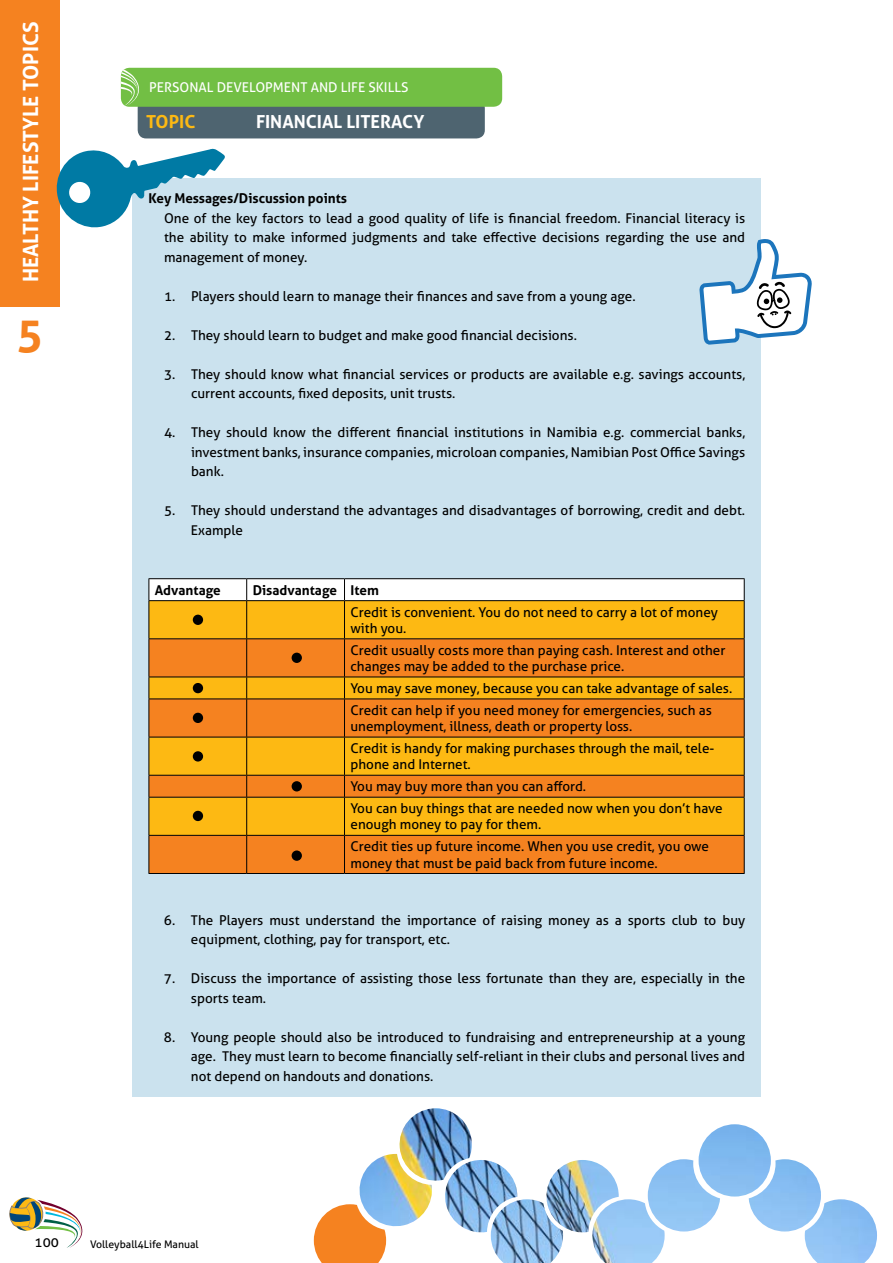
<style>
.page{position:relative;width:893px;height:1263px;background:#fff}
.page>*{position:absolute;margin:0;border:0;box-sizing:border-box;transform-origin:0 0}
.t1{font:700 45px "Aller";color:#f58220}
.t2{font:700 21px "Aller";color:#fff}
.t3{font:700 18px "Aller";color:#fff}
.t4{font:700 18px "Aller";color:#fdb913}
.t5{font:13.5px/19.5px "Aller";color:#000}
.t6{font:700 13.5px "Aller";color:#000}
.t7{font:13.5px "Aller";color:#fff}
.t8{font:10.5px "Aller";color:#000}
</style>
<div class="page">
<svg style="left:9px;top:1197px;width:74px;height:51px"></svg>
<img style="left:359px;top:1108px;width:518px;height:155px">
<div style="left:0;top:0;width:60px;height:306px;background:#f58220"></div>
<svg style="left:314px;top:1204px;width:72px;height:59px;background:#ed9850"></svg>
<div style="left:138px;top:99px;width:347px;height:39px;background:#4e6470;border-radius:9px"></div>
<div style="left:121px;top:68px;width:381px;height:39px;background:#72bf44;border-radius:9px"></div>
<svg style="left:121px;top:68px;width:30px;height:39px"></svg>
<div style="left:133px;top:179px;width:628px;height:918px;background:#cbe2ee"></div>
<svg style="left:699px;top:239px;width:113px;height:106px"></svg>
<svg style="left:56px;top:148px;width:170px;height:83px"></svg>
<div style="left:150px;top:601px;width:594px;height:37px;background:#fdb913"></div>
<svg style="left:150px;top:639px;width:594px;height:234px;background:#f5971a"></svg>
<hr style="left:149px;top:578px;width:98px;height:1px;background:#000">
<hr style="left:247px;top:578px;width:97px;height:1px;background:#000">
<hr style="left:344px;top:578px;width:401px;height:1px;background:#000">
<div style="left:149px;top:579px;width:596px;height:21px;background:#fff"></div>
<hr style="left:149px;top:600px;width:98px;height:1px;background:#000">
<hr style="left:149px;top:601px;width:1px;height:37px;background:#000">
<hr style="left:247px;top:600px;width:97px;height:1px;background:#000">
<hr style="left:246px;top:601px;width:1px;height:37px;background:#000">
<hr style="left:344px;top:600px;width:401px;height:1px;background:#000">
<hr style="left:344px;top:601px;width:1px;height:37px;background:#000">
<hr style="left:744px;top:601px;width:1px;height:37px;background:#000">
<hr style="left:149px;top:638px;width:98px;height:1px;background:#000">
<hr style="left:149px;top:639px;width:1px;height:38px;background:#000">
<hr style="left:247px;top:638px;width:97px;height:1px;background:#000">
<hr style="left:246px;top:639px;width:1px;height:38px;background:#000">
<hr style="left:344px;top:638px;width:401px;height:1px;background:#000">
<hr style="left:344px;top:639px;width:1px;height:38px;background:#000">
<hr style="left:744px;top:639px;width:1px;height:38px;background:#000">
<hr style="left:149px;top:677px;width:98px;height:1px;background:#000">
<svg style="left:149px;top:677px;width:1px;height:21px"></svg>
<hr style="left:247px;top:677px;width:97px;height:1px;background:#000">
<svg style="left:246px;top:677px;width:1px;height:21px"></svg>
<hr style="left:344px;top:677px;width:401px;height:1px;background:#000">
<svg style="left:344px;top:677px;width:1px;height:21px"></svg>
<svg style="left:744px;top:677px;width:1px;height:21px"></svg>
<hr style="left:149px;top:698px;width:98px;height:1px;background:#000">
<hr style="left:149px;top:699px;width:1px;height:38px;background:#000">
<hr style="left:247px;top:698px;width:97px;height:1px;background:#000">
<hr style="left:246px;top:699px;width:1px;height:38px;background:#000">
<hr style="left:344px;top:698px;width:401px;height:1px;background:#000">
<hr style="left:344px;top:699px;width:1px;height:38px;background:#000">
<hr style="left:744px;top:699px;width:1px;height:38px;background:#000">
<hr style="left:149px;top:737px;width:98px;height:1px;background:#000">
<hr style="left:149px;top:737px;width:1px;height:38px;background:#000">
<hr style="left:247px;top:737px;width:97px;height:1px;background:#000">
<hr style="left:246px;top:737px;width:1px;height:38px;background:#000">
<hr style="left:344px;top:737px;width:401px;height:1px;background:#000">
<hr style="left:344px;top:737px;width:1px;height:38px;background:#000">
<hr style="left:744px;top:737px;width:1px;height:38px;background:#000">
<hr style="left:149px;top:775px;width:98px;height:1px;background:#000">
<svg style="left:149px;top:776px;width:1px;height:21px"></svg>
<hr style="left:247px;top:775px;width:97px;height:1px;background:#000">
<svg style="left:246px;top:776px;width:1px;height:21px"></svg>
<hr style="left:344px;top:775px;width:401px;height:1px;background:#000">
<svg style="left:344px;top:776px;width:1px;height:21px"></svg>
<svg style="left:744px;top:776px;width:1px;height:21px"></svg>
<hr style="left:149px;top:797px;width:98px;height:1px;background:#000">
<hr style="left:149px;top:797px;width:1px;height:38px;background:#000">
<hr style="left:247px;top:797px;width:97px;height:1px;background:#000">
<hr style="left:246px;top:797px;width:1px;height:38px;background:#000">
<hr style="left:344px;top:797px;width:401px;height:1px;background:#000">
<hr style="left:344px;top:797px;width:1px;height:38px;background:#000">
<hr style="left:744px;top:797px;width:1px;height:38px;background:#000">
<hr style="left:149px;top:835px;width:98px;height:1px;background:#000">
<hr style="left:149px;top:836px;width:1px;height:37px;background:#000">
<hr style="left:247px;top:835px;width:97px;height:1px;background:#000">
<hr style="left:246px;top:836px;width:1px;height:37px;background:#000">
<hr style="left:344px;top:835px;width:401px;height:1px;background:#000">
<hr style="left:344px;top:836px;width:1px;height:37px;background:#000">
<hr style="left:744px;top:836px;width:1px;height:37px;background:#000">
<hr style="left:149px;top:873px;width:98px;height:1px;background:#000">
<hr style="left:247px;top:873px;width:97px;height:1px;background:#000">
<hr style="left:344px;top:873px;width:401px;height:1px;background:#000">
<div style="left:193px;top:615px;width:10px;height:10px;background:#000;border-radius:50%"></div>
<div style="left:292px;top:653px;width:10px;height:10px;background:#000;border-radius:50%"></div>
<div style="left:292px;top:781px;width:10px;height:10px;background:#000;border-radius:50%"></div>
<div style="left:292px;top:850px;width:10px;height:11px;background:#000;border-radius:50%"></div>
<div style="left:193px;top:683px;width:10px;height:10px;background:#000;border-radius:50%"></div>
<div style="left:193px;top:713px;width:10px;height:10px;background:#000;border-radius:50%"></div>
<div style="left:193px;top:751px;width:10px;height:10px;background:#000;border-radius:50%"></div>
<div style="left:193px;top:811px;width:10px;height:10px;background:#000;border-radius:50%"></div>
<h2 class="t2" style="left:18px;top:282px;width:262px;rotate:-90deg">HEALTHY LIFESTYLE TOPICS</h2>
<h1 class="t1" style="left:17px;top:306px;width:28px">5</h1>
<p class="t7" style="left:149px;top:79px;width:17px">Personal</p>
<p class="t7" style="left:217px;top:79px;width:19px">Development</p>
<p class="t7" style="left:311px;top:79px;width:10px">and</p>
<p class="t7" style="left:341px;top:79px;width:43px">Life Skills</p>
<h3 class="t4" style="left:146px;top:111px;width:49px">TOPIC</h3>
<h3 class="t3" style="left:256px;top:111px;width:20px">Finan</h3>
<h3 class="t3" style="left:306px;top:111px;width:60px">cial Litera</h3>
<h3 class="t3" style="left:402px;top:111px;width:24px">cy</h3>
<p class="t6" style="left:149px;top:190px;width:200px">Key Messages/Discussion points</p>
<p class="t5" style="left:164px;top:208px;width:583px;text-align:justify">One of the key factors to lead a good quality of life is financial freedom. Financial literacy is the ability to make informed judgments and take effective decisions regarding the use and management of money.</p>
<p class="t5" style="left:164px;top:286px;width:473px">1. Players should learn to manage their finances and save from a young age.</p>
<p class="t5" style="left:164px;top:325px;width:414px">2. They should learn to budget and make good financial decisions.</p>
<p class="t5" style="left:191px;top:364px;width:556px;text-indent:-27px">3. They should know what financial services or products are available e.g. savings accounts, current accounts, fixed deposits, unit trusts.</p>
<p class="t5" style="left:191px;top:423px;width:556px;text-align:justify;text-indent:-27px">4. They should know the different financial institutions in Namibia e.g. commercial banks, investment banks, insurance companies, microloan companies, Namibian Post Office Savings bank.</p>
<p class="t5" style="left:191px;top:501px;width:556px;text-indent:-27px">5. They should understand the advantages and disadvantages of borrowing, credit and debt.<br>Example</p>
<p class="t6" style="left:155px;top:581px;width:67px">Advantage</p>
<p class="t6" style="left:253px;top:581px;width:128px">Disadvantage Item</p>
<p class="t5" style="left:350px;top:604px;width:369px;line-height:16.2px">Credit is convenient. You do not need to carry a lot of money with you.</p>
<p class="t5" style="left:350px;top:642px;width:376px;line-height:16.2px">Credit usually costs more than paying cash. Interest and other changes may be added to the purchase price.</p>
<p class="t5" style="left:350px;top:677px;width:383px;line-height:21.9px">You may save money, because you can take advantage of sales.<br>Credit can help if you need money for emergencies, such as</p>
<p class="t5" style="left:350px;top:715px;width:365px;line-height:21.9px">unemployment, illness, death or property loss.<br>Credit is handy for making purchases through the mail, tele-</p>
<p class="t5" style="left:350px;top:753px;width:374px;line-height:21.9px">phone and Internet.<br>You may buy more than you can afford.<br>You can buy things that are needed now when you don’t have</p>
<p class="t5" style="left:350px;top:813px;width:360px;line-height:21.9px">enough money to pay for them.<br>Credit ties up future income. When you use credit, you owe</p>
<p class="t5" style="left:350px;top:853px;width:309px">money that must be paid back from future income.</p>
<p class="t5" style="left:191px;top:910px;width:556px;text-indent:-27px">6. The Players must understand the importance of raising money as a sports club to buy equipment, clothing, pay for transport, etc.</p>
<p class="t5" style="left:191px;top:969px;width:556px;text-indent:-27px">7. Discuss the importance of assisting those less fortunate than they are, especially in the sports team.</p>
<p class="t5" style="left:191px;top:1027px;width:556px;text-align:justify;text-indent:-27px">8. Young people should also be introduced to fundraising and entrepreneurship at a young age. They must learn to become financially self-reliant in their clubs and personal lives and not depend on handouts and donations.</p>
<p class="t5" style="left:35px;top:1232px;width:26px">100</p>
<p class="t8" style="left:90px;top:1238px;width:110px">Volleyball4Life Manual</p>
</div>
